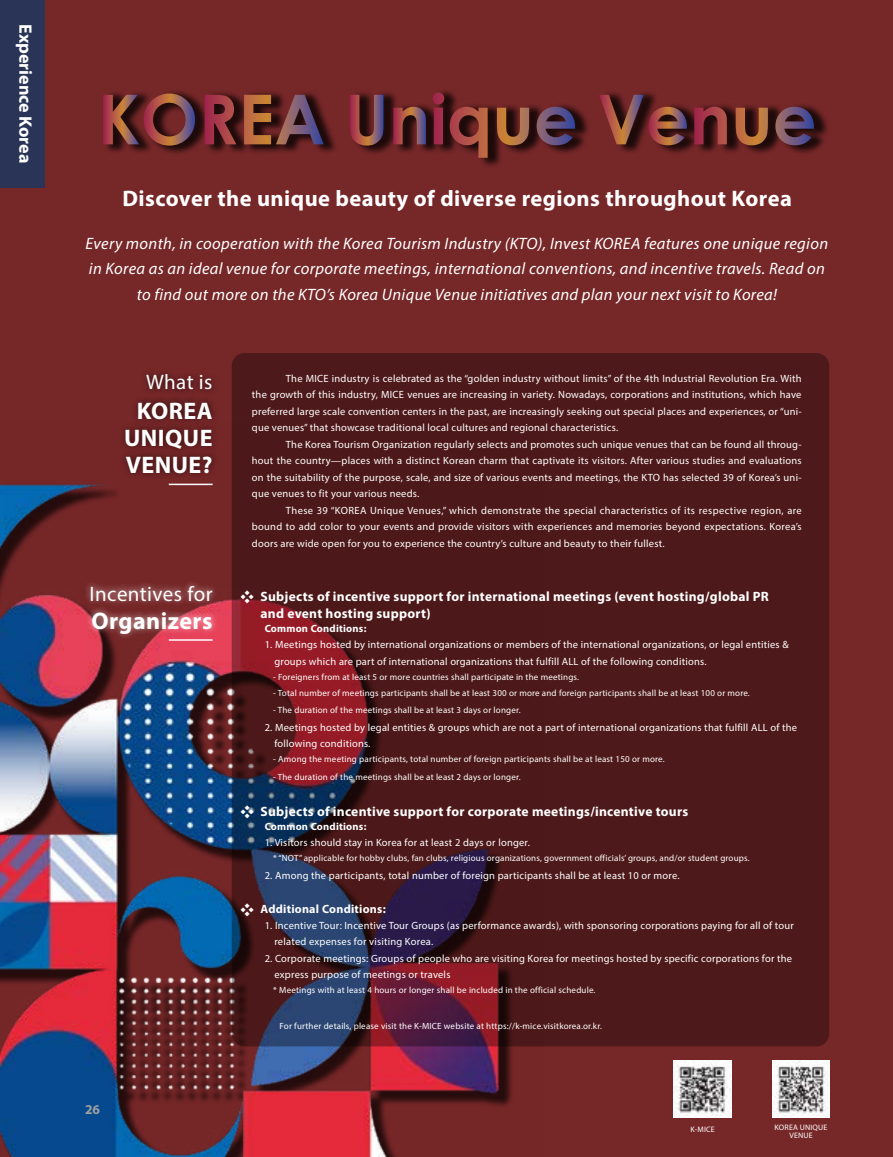
<style>
.page{position:relative;width:893px;height:1157px;background:#762728}
.page>*{position:absolute;margin:0;border:0;box-sizing:border-box;transform-origin:0 0}
.t1{font:700 24px/27px "Myriad Pro";letter-spacing:.02em;color:#fff;text-align:center}
.t2{font:700 22.5px "Myriad Pro";letter-spacing:.02em;color:#fff}
.t3{font:21px "Myriad Pro";letter-spacing:.02em;color:#fff}
.t4{font:700 18px "Myriad Pro";color:#fff}
.t5{font:italic 16.5px/25.5px "Myriad Pro";letter-spacing:.02em;color:#fff;text-align:center}
.t6{font:700 13.5px/16.5px "Myriad Pro";letter-spacing:.02em;color:#fff}
.t7{font:700 13.5px "Noto Sans CJ Kkr";color:#fff}
.t8{font:700 13.5px "Myriad Pro";color:#9fa0a0}
.t9{font:700 12px "Myriad Pro";letter-spacing:.02em;color:#fff}
.t10{font:10.5px/16.5px "Myriad Pro";letter-spacing:.02em;color:#fff}
.t11{font:700 10.5px "Myriad Pro";letter-spacing:.02em;color:#fff}
.t12{font:9px "Myriad Pro";letter-spacing:.02em;color:#fff}
.t13{font:7.95px/7.9px "Myriad Pro";letter-spacing:.02em;color:#fff;text-align:center}
</style>
<div class="page">
<img style="left:0;top:423px;width:544px;height:734px">
<svg style="left:232px;top:353px;width:597px;height:693px;background:#4d1a1f"></svg>
<div style="left:0;top:0;width:44px;height:187px;background:#293456"></div>
<div style="left:105px;top:89px;width:723px;height:78px;background:#000;opacity:.75"></div>
<svg style="left:694px;top:107px;width:120px;height:38px;background:#6a3738"></svg>
<svg style="left:599px;top:95px;width:88px;height:50px"></svg>
<svg style="left:433px;top:93px;width:142px;height:65px"></svg>
<svg style="left:393px;top:107px;width:33px;height:37px"></svg>
<svg style="left:350px;top:95px;width:33px;height:51px;background:#703841"></svg>
<svg style="left:205px;top:95px;width:119px;height:49px;background:#713737"></svg>
<svg style="left:103px;top:94px;width:92px;height:52px"></svg>
<div style="left:119px;top:369px;width:99px;height:109px;background:#000;opacity:.56"></div>
<div style="left:85px;top:579px;width:133px;height:60px;background:#fff;opacity:.56"></div>
<img style="left:674px;top:1060px;width:57px;height:57px">
<img style="left:772px;top:1060px;width:58px;height:57px">
<hr style="left:169px;top:483px;width:44px;height:2px;background:#fff">
<hr style="left:169px;top:639px;width:44px;height:2px;background:#fff">
<h3 class="t4" style="left:37px;top:24px;width:140px;rotate:90deg">Experience Korea</h3>
<h2 class="t2" style="left:122px;top:184px;width:671px">Discover the unique beauty of diverse regions throughout Korea</h2>
<p class="t5" style="left:86px;top:230px;width:744px">Every month, in cooperation with the Korea Tourism Industry (KTO), Invest KOREA features one unique region in Korea as an ideal venue for corporate meetings, international conventions, and incentive travels. Read on to find out more on the KTO’s Korea Unique Venue initiatives and plan your next visit to Korea!</p>
<h3 class="t3" style="left:146px;top:369px;width:68px">What is</h3>
<h1 class="t1" style="left:124px;top:396px;width:90px">KOREA<br>UNIQUE<br>VENUE?</h1>
<h3 class="t3" style="left:90px;top:580px;width:125px">Incentives for</h3>
<h1 class="t1" style="left:91px;top:607px;width:123px">Organizers</h1>
<p class="t10" style="left:252px;top:370px;width:551px;text-align:justify;text-indent:34px">The MICE industry is celebrated as the “golden industry without limits” of the 4th Industrial Revolution Era. With the growth of this industry, MICE venues are increasing in variety. Nowadays, corporations and institutions, which have preferred large scale convention centers in the past, are increasingly seeking out special places and experiences, or “uni&shy;que venues” that showcase traditional local cultures and regional characteristics.</p>
<p class="t10" style="left:252px;top:436px;width:551px;text-align:justify;text-indent:34px">The Korea Tourism Organization regularly selects and promotes such unique venues that can be found all throug&shy;hout the country—places with a distinct Korean charm that captivate its visitors. After various studies and evaluations on the suitability of the purpose, scale, and size of various events and meetings, the KTO has selected 39 of Korea’s uni&shy;que venues to fit your various needs.</p>
<p class="t10" style="left:252px;top:502px;width:551px;text-align:justify;text-indent:34px">These 39 “KOREA Unique Venues,” which demonstrate the special characteristics of its respective region, are bound to add color to your events and provide visitors with experiences and memories beyond expectations. Korea’s doors are wide open for you to experience the country’s culture and beauty to their fullest.</p>
<p class="t7" style="left:241px;top:589px;width:15px">❖</p>
<p class="t6" style="left:260px;top:588px;width:510px">Subjects of incentive support for international meetings (event hosting/global PR and event hosting support)</p>
<p class="t11" style="left:265px;top:621px;width:103px">Common Conditions:</p>
<p class="t10" style="left:274px;top:636px;width:516px;text-indent:-10px">1. Meetings hosted by international organizations or members of the international organizations, or legal entities &amp; groups which are part of international organizations that fulfill ALL of the following conditions.</p>
<p class="t12" style="left:273px;top:671px;width:307px">- Foreigners from at least 5 or more countries shall participate in the meetings.</p>
<p class="t12" style="left:273px;top:687px;width:478px">- Total number of meetings participants shall be at least 300 or more and foreign participants shall be at least 100 or more.</p>
<p class="t12" style="left:273px;top:704px;width:249px">- The duration of the meetings shall be at least 3 days or longer.</p>
<p class="t10" style="left:274px;top:718px;width:524px;text-indent:-10px">2. Meetings hosted by legal entities &amp; groups which are not a part of international organizations that fulfill ALL of the following conditions.</p>
<p class="t12" style="left:273px;top:753px;width:393px">- Among the meeting participants, total number of foreign participants shall be at least 150 or more.</p>
<p class="t12" style="left:273px;top:771px;width:249px">- The duration of the meetings shall be at least 2 days or longer.</p>
<p class="t6" style="left:260px;top:802px;width:429px">Subjects of incentive support for corporate meetings/incentive tours</p>
<p class="t11" style="left:265px;top:819px;width:103px">Common Conditions:</p>
<p class="t10" style="left:265px;top:834px;width:267px">1. Visitors should stay in Korea for at least 2 days or longer.</p>
<p class="t12" style="left:273px;top:852px;width:478px">* “NOT” applicable for hobby clubs, fan clubs, religious organizations, government officials’ groups, and/or student groups.</p>
<p class="t10" style="left:265px;top:867px;width:416px">2. Among the participants, total number of foreign participants shall be at least 10 or more.</p>
<p class="t9" style="left:260px;top:901px;width:127px">Additional Conditions:</p>
<p class="t10" style="left:274px;top:916px;width:521px;text-indent:-10px">1. Incentive Tour: Incentive Tour Groups (as performance awards), with sponsoring corporations paying for all of tour related expenses for visiting Korea.</p>
<p class="t10" style="left:274px;top:949px;width:519px;text-indent:-10px">2. Corporate meetings: Groups of people who are visiting Korea for meetings hosted by specific corporations for the express purpose of meetings or travels</p>
<p class="t12" style="left:273px;top:984px;width:324px">* Meetings with at least 4 hours or longer shall be included in the official schedule.</p>
<p class="t12" style="left:280px;top:1020px;width:324px">For further details, please visit the K-MICE website at https://k-mice.visitkorea.or.kr.</p>
<p class="t7" style="left:241px;top:804px;width:15px">❖</p>
<p class="t7" style="left:241px;top:902px;width:15px">❖</p>
<p class="t8" style="left:85px;top:1100px;width:16px">26</p>
<p class="t13" style="left:691px;top:1125px;width:26px">K-MICE</p>
<p class="t13" style="left:775px;top:1123px;width:54px">KOREA UNIQUE<br>VENUE</p>
</div>
